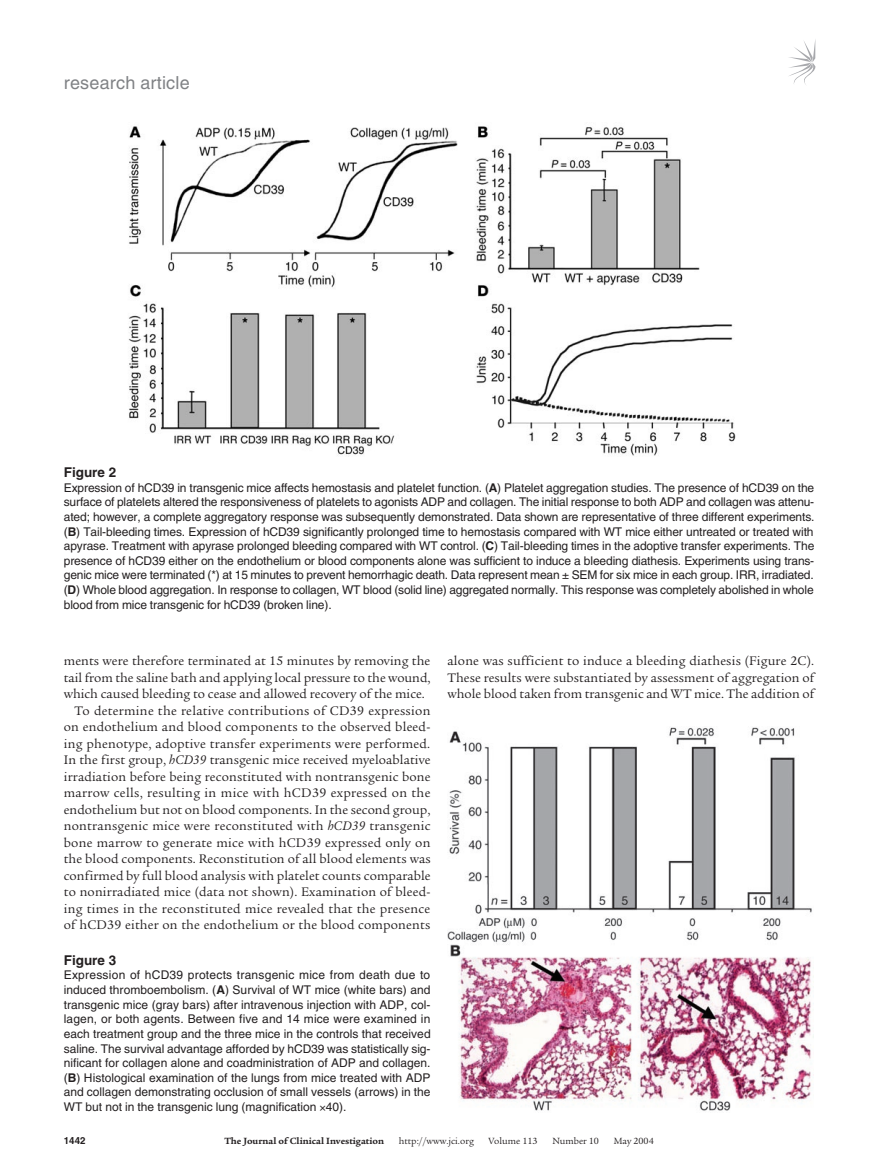
<style>
.page{position:relative;width:878px;height:1174px;background:#fff}
.page>*{position:absolute;margin:0;border:0;box-sizing:border-box;transform-origin:0 0}
.t1{font:18px "Helvetica LT Std";letter-spacing:.01em;color:#808285}
.t2{font:13.5px/16.5px "Legacy Serif Std";letter-spacing:.01em;color:#231f20;text-align:justify}
.t3{font:700 13.5px "Helvetica LT Std";color:#231f20}
.t4{font:12px/14.7px "Helvetica LT Std";letter-spacing:-.005em;color:#231f20;text-align:justify}
.t5{font:9.75px "Legacy Serif Std";color:#231f20}
.t6{font:700 9.75px "Legacy Serif Std";color:#231f20}
.t7{font:700 9.75px "Helvetica LT Std";color:#231f20}
.s1{font-weight:700}
.s2{font-style:italic}
</style>
<div class="page">
<svg style="left:789px;top:41px;width:26px;height:44px"></svg>
<img style="left:128px;top:126px;width:608px;height:331px">
<img style="left:447px;top:727px;width:365px;height:384px">
<h1 class="t1" style="left:64px;top:72px;width:127px">research article</h1>
<p class="t3" style="left:64px;top:464px;width:54px">Figure 2</p>
<p class="t4" style="left:64px;top:480px;width:752px">Expression of hCD39 in transgenic mice affects hemostasis and platelet function. (<span class="s1">A</span>) Platelet aggregation studies. The presence of hCD39 on the surface of platelets altered the responsiveness of platelets to agonists ADP and collagen. The initial response to both ADP and collagen was attenu&shy;ated; however, a complete aggregatory response was subsequently demonstrated. Data shown are representative of three different experiments. (<span class="s1">B</span>) Tail-bleeding times. Expression of hCD39 significantly prolonged time to hemostasis compared with WT mice either untreated or treated with apyrase. Treatment with apyrase prolonged bleeding compared with WT control. (<span class="s1">C</span>) Tail-bleeding times in the adoptive transfer experiments. The presence of hCD39 either on the endothelium or blood components alone was sufficient to induce a bleeding diathesis. Experiments using trans&shy;genic mice were terminated (*) at 15 minutes to prevent hemorrhagic death. Data represent mean ± SEM for six mice in each group. IRR, irradiated. (<span class="s1">D</span>) Whole blood aggregation. In response to collagen, WT blood (solid line) aggregated normally. This response was completely abolished in whole blood from mice transgenic for hCD39 (broken line).</p>
<p class="t2" style="left:64px;top:653px;width:368px">ments were therefore terminated at 15 minutes by removing the</p>
<p class="t2" style="left:64px;top:669px;width:368px">tail from the saline bath and applying local pressure to the wound,</p>
<p class="t2" style="left:64px;top:686px;width:362px">which caused bleeding to cease and allowed recovery of the mice.</p>
<p class="t2" style="left:74px;top:702px;width:357px">To determine the relative contributions of CD39 expression</p>
<p class="t2" style="left:64px;top:719px;width:368px">on endothelium and blood components to the observed bleed-</p>
<p class="t2" style="left:64px;top:735px;width:368px">ing phenotype, adoptive transfer experiments were performed.</p>
<p class="t2" style="left:64px;top:752px;width:368px">In the first group, <span class="s2">hCD39</span> transgenic mice received myeloablative</p>
<p class="t2" style="left:64px;top:768px;width:368px">irradiation before being reconstituted with nontransgenic bone</p>
<p class="t2" style="left:64px;top:785px;width:368px">marrow cells, resulting in mice with hCD39 expressed on the</p>
<p class="t2" style="left:64px;top:801px;width:368px">endothelium but not on blood components. In the second group,</p>
<p class="t2" style="left:64px;top:818px;width:368px">nontransgenic mice were reconstituted with <span class="s2">hCD39</span> transgenic</p>
<p class="t2" style="left:64px;top:834px;width:368px">bone marrow to generate mice with hCD39 expressed only on</p>
<p class="t2" style="left:64px;top:851px;width:368px">the blood components. Reconstitution of all blood elements was</p>
<p class="t2" style="left:64px;top:867px;width:368px">confirmed by full blood analysis with platelet counts comparable</p>
<p class="t2" style="left:64px;top:884px;width:368px">to nonirradiated mice (data not shown). Examination of bleed-</p>
<p class="t2" style="left:64px;top:900px;width:368px">ing times in the reconstituted mice revealed that the presence</p>
<p class="t2" style="left:64px;top:917px;width:368px">of hCD39 either on the endothelium or the blood components</p>
<p class="t3" style="left:64px;top:951px;width:54px">Figure 3</p>
<p class="t4" style="left:64px;top:967px;width:368px">Expression of hCD39 protects transgenic mice from death due to induced thromboembolism. (<span class="s1">A</span>) Survival of WT mice (white bars) and transgenic mice (gray bars) after intravenous injection with ADP, col&shy;lagen, or both agents. Between five and 14 mice were examined in each treatment group and the three mice in the controls that received saline. The survival advantage afforded by hCD39 was statistically sig&shy;nificant for collagen alone and coadministration of ADP and collagen. (<span class="s1">B</span>) Histological examination of the lungs from mice treated with ADP and collagen demonstrating occlusion of small vessels (arrows) in the WT but not in the transgenic lung (magnification 40).</p>
<p class="t2" style="left:447px;top:653px;width:368px">alone was sufficient to induce a bleeding diathesis (Figure 2C).<br>These results were substantiated by assessment of aggregation of whole blood taken from transgenic and WT mice. The addition of</p>
<p class="t7" style="left:64px;top:1134px;width:23px">1442</p>
<p class="t6" style="left:224px;top:1135px;width:161px">The Journal of Clinical Investigation</p>
<p class="t5" style="left:398px;top:1135px;width:77px">http://www.jci.org</p>
<p class="t5" style="left:488px;top:1135px;width:50px">Volume 113</p>
<p class="t5" style="left:552px;top:1135px;width:48px">Number 10</p>
<p class="t5" style="left:613px;top:1135px;width:41px">May 2004</p>
</div>
